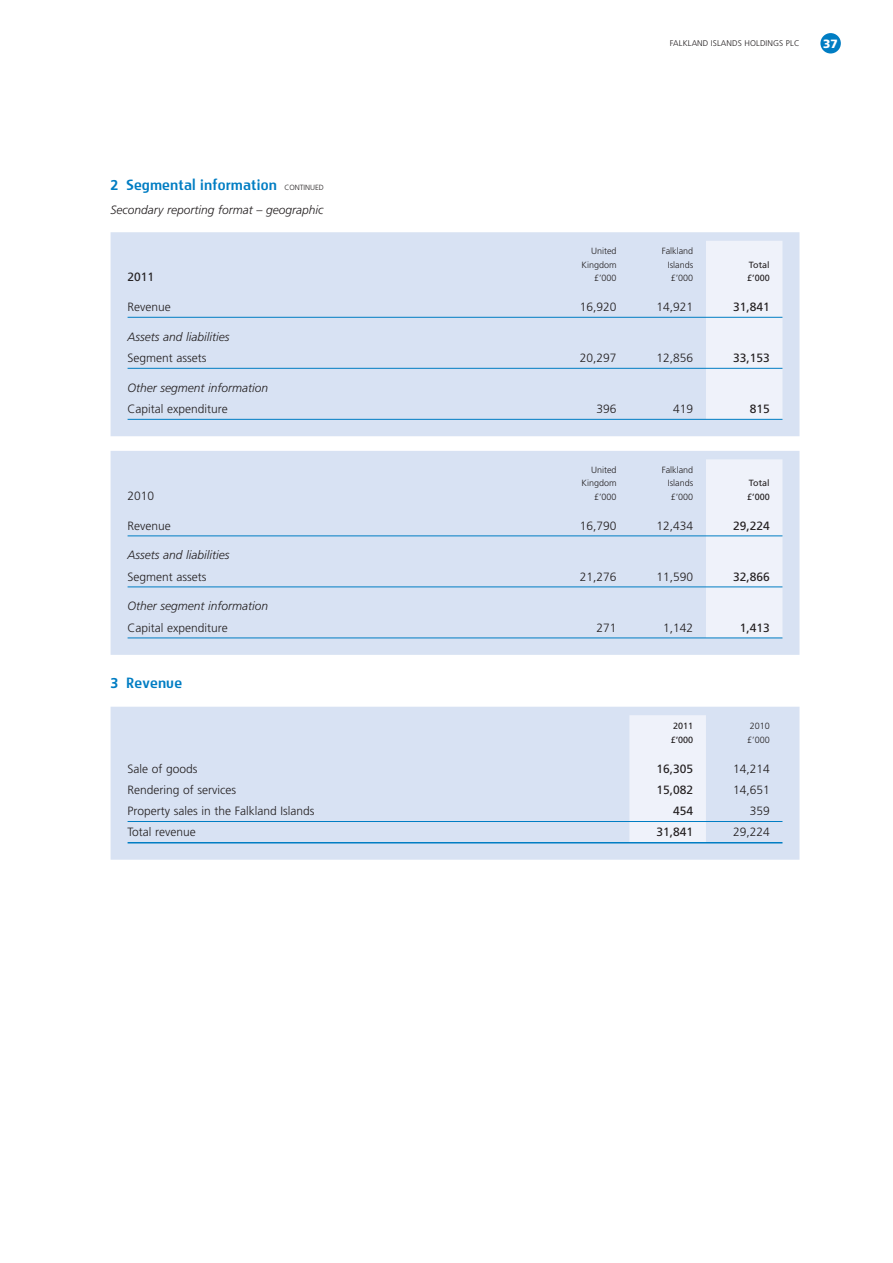
<style>
.page{position:relative;width:893px;height:1263px;background:#fff}
.page>*{position:absolute;margin:0;border:0;box-sizing:border-box;transform-origin:0 0}
.t1{font:14.25px "Storm Sans";letter-spacing:.015em;color:#007dc3}
.t2{font:300 12px "Frutiger";color:#231f20}
.t3{font:italic 300 12px "Frutiger";color:#231f20}
.t4{font:12px "Frutiger";color:#231f20}
.t5{font:900 12px "Frutiger";color:#fff}
.t6{font:300 9px/13.5px "Frutiger";color:#231f20;text-align:right}
.t7{font:9px/13.5px "Frutiger";color:#231f20}
.t8{font:300 8.25px "Frutiger";letter-spacing:.015em;color:#231f20}
.s1{font-family:"Frutiger";font-weight:700}
.s2{font-family:"Frutiger";font-weight:300;font-size:7.5px;color:#231f20}
</style>
<div class="page">
<div style="left:820px;top:33px;width:21px;height:21px;background:#007dc3;border-radius:50%"></div>
<div style="left:111px;top:232px;width:688px;height:204px;background:#d8e2f3"></div>
<div style="left:111px;top:451px;width:688px;height:204px;background:#d8e2f3"></div>
<div style="left:111px;top:707px;width:688px;height:153px;background:#d8e2f3"></div>
<div style="left:706px;top:241px;width:76px;height:178px;background:#eff2fa"></div>
<hr style="left:128px;top:317px;width:654px;height:1px;background:#007dc3">
<hr style="left:128px;top:368px;width:654px;height:1px;background:#007dc3">
<hr style="left:128px;top:419px;width:654px;height:1px;background:#007dc3">
<div style="left:706px;top:459px;width:76px;height:179px;background:#eff2fa"></div>
<hr style="left:128px;top:536px;width:654px;height:1px;background:#007dc3">
<hr style="left:128px;top:587px;width:654px;height:1px;background:#007dc3">
<hr style="left:128px;top:638px;width:654px;height:1px;background:#007dc3">
<div style="left:629px;top:715px;width:77px;height:127px;background:#eff2fa"></div>
<hr style="left:128px;top:842px;width:654px;height:2px;background:#007dc3">
<hr style="left:128px;top:821px;width:654px;height:1px;background:#007dc3">
<p class="t1" style="left:111px;top:178px;width:215px"><span class="s1">2</span> Segmental information <span class="s2">CONTINUED</span></p>
<p class="t3" style="left:111px;top:205px;width:214px">Secondary reporting format – geographic</p>
<p class="t4" style="left:128px;top:272px;width:28px">2011</p>
<p class="t8" style="left:670px;top:40px;width:131px">FALKLAND ISLANDS HOLDINGS PLC</p>
<p class="t5" style="left:823px;top:39px;width:16px">37</p>
<p class="t6" style="left:582px;top:245px;width:37px">United<br>Kingdom £’000</p>
<p class="t6" style="left:662px;top:245px;width:33px">Falkland<br>Islands £’000</p>
<p class="t7" style="left:747px;top:258px;width:24px">Total £’000</p>
<p class="t2" style="left:128px;top:302px;width:45px">Revenue</p>
<p class="t2" style="left:580px;top:302px;width:38px">16,920</p>
<p class="t2" style="left:656px;top:302px;width:38px">14,921</p>
<p class="t4" style="left:733px;top:302px;width:38px">31,841</p>
<p class="t3" style="left:128px;top:332px;width:104px">Assets and liabilities</p>
<p class="t2" style="left:128px;top:353px;width:81px">Segment assets</p>
<p class="t2" style="left:580px;top:353px;width:38px">20,297</p>
<p class="t2" style="left:656px;top:353px;width:38px">12,856</p>
<p class="t4" style="left:733px;top:353px;width:38px">33,153</p>
<p class="t3" style="left:128px;top:383px;width:142px">Other segment information</p>
<p class="t2" style="left:128px;top:404px;width:102px">Capital expenditure</p>
<p class="t2" style="left:597px;top:404px;width:22px">396</p>
<p class="t2" style="left:673px;top:404px;width:22px">419</p>
<p class="t4" style="left:750px;top:404px;width:22px">815</p>
<p class="t2" style="left:128px;top:491px;width:28px">2010</p>
<p class="t6" style="left:582px;top:464px;width:37px">United<br>Kingdom £’000</p>
<p class="t6" style="left:662px;top:464px;width:33px">Falkland<br>Islands £’000</p>
<p class="t7" style="left:747px;top:477px;width:24px">Total £’000</p>
<p class="t2" style="left:128px;top:521px;width:45px">Revenue</p>
<p class="t2" style="left:580px;top:521px;width:38px">16,790</p>
<p class="t2" style="left:656px;top:521px;width:38px">12,434</p>
<p class="t4" style="left:733px;top:521px;width:38px">29,224</p>
<p class="t3" style="left:128px;top:550px;width:104px">Assets and liabilities</p>
<p class="t2" style="left:128px;top:572px;width:81px">Segment assets</p>
<p class="t2" style="left:580px;top:572px;width:38px">21,276</p>
<p class="t2" style="left:656px;top:572px;width:38px">11,590</p>
<p class="t4" style="left:733px;top:572px;width:38px">32,866</p>
<p class="t3" style="left:128px;top:601px;width:142px">Other segment information</p>
<p class="t2" style="left:128px;top:623px;width:102px">Capital expenditure</p>
<p class="t2" style="left:597px;top:623px;width:22px">271</p>
<p class="t2" style="left:663px;top:623px;width:32px">1,142</p>
<p class="t4" style="left:740px;top:623px;width:32px">1,413</p>
<p class="t1" style="left:111px;top:676px;width:73px"><span class="s1">3</span> Revenue</p>
<p class="t7" style="left:671px;top:720px;width:24px">2011 £’000</p>
<p class="t6" style="left:747px;top:720px;width:24px;text-align:left">2010 £’000</p>
<p class="t2" style="left:128px;top:764px;width:72px">Sale of goods</p>
<p class="t4" style="left:656px;top:764px;width:38px">16,305</p>
<p class="t2" style="left:733px;top:764px;width:38px">14,214</p>
<p class="t2" style="left:128px;top:785px;width:110px">Rendering of services</p>
<p class="t4" style="left:656px;top:785px;width:38px">15,082</p>
<p class="t2" style="left:733px;top:785px;width:38px">14,651</p>
<p class="t2" style="left:128px;top:806px;width:188px">Property sales in the Falkland Islands</p>
<p class="t4" style="left:673px;top:806px;width:22px">454</p>
<p class="t2" style="left:750px;top:806px;width:22px">359</p>
<p class="t2" style="left:128px;top:827px;width:70px">Total revenue</p>
<p class="t4" style="left:656px;top:827px;width:38px">31,841</p>
<p class="t2" style="left:733px;top:827px;width:38px">29,224</p>
</div>
